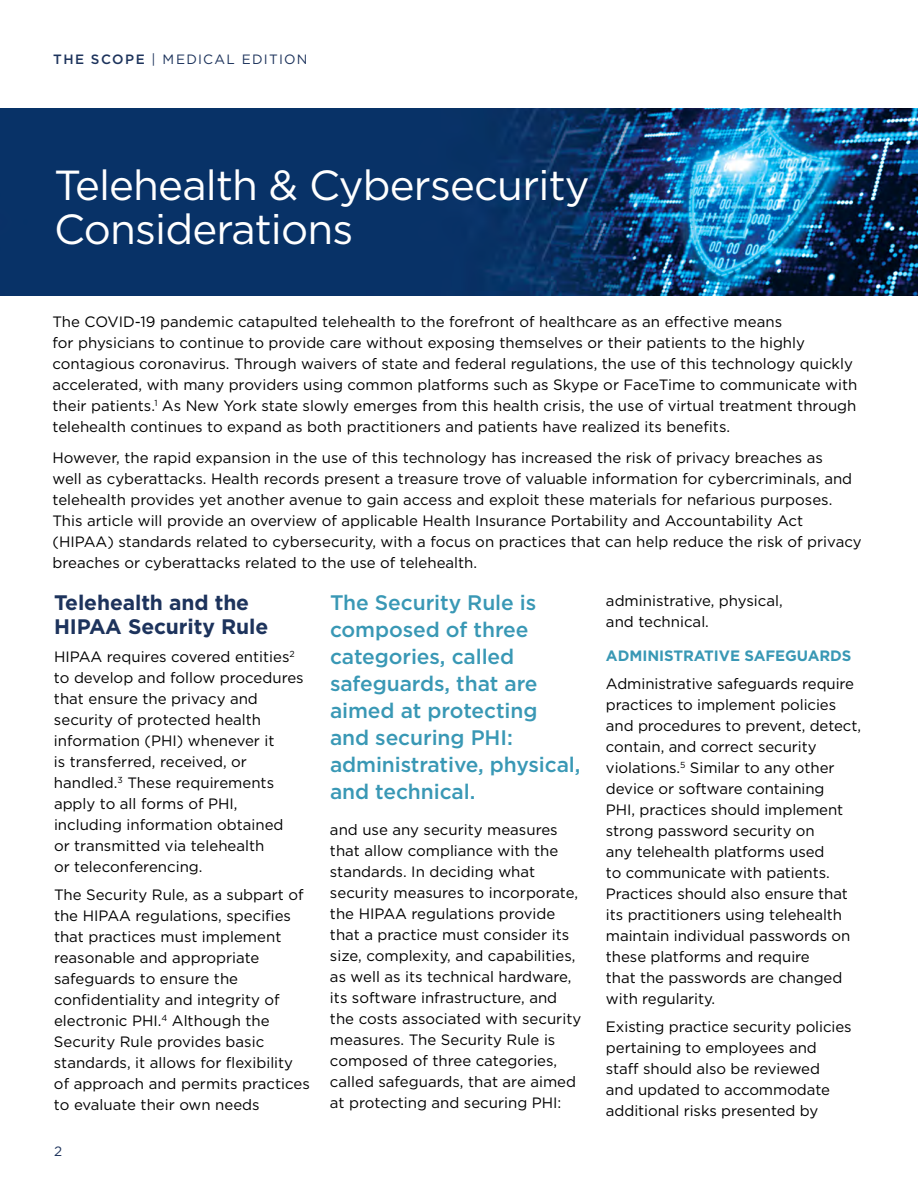
<style>
.page{position:relative;width:918px;height:1188px;background:#fff}
.page>*{position:absolute;margin:0;border:0;box-sizing:border-box;transform-origin:0 0}
.t1{font:42px/45px "Gotham";letter-spacing:-.02em;color:#fff}
.t2{font:500 21px/27px "Gotham";letter-spacing:-.005em;color:#3998b5}
.t3{font:700 21px/24px "Gotham";letter-spacing:-.005em;color:#1d335c}
.t4{font:15px/21px "Gotham";color:#000}
.t5{font:700 15px "Gotham";letter-spacing:-.005em;color:#3998b5}
.t6{font:13.5px "Gotham";letter-spacing:.1em;color:#1d335c}
.s1{font-weight:500}
</style>
<div class="page">
<img style="left:0;top:108px;width:918px;height:188px">
<p class="t6" style="left:53px;top:51px;width:256px"><span class="s1">THE SCOPE</span> | MEDICAL EDITION</p>
<h1 class="t1" style="left:54px;top:162px;width:537px">Telehealth &amp; Cybersecurity<br>Considerations</h1>
<p class="t4" style="left:52px;top:311px;width:806px">The COVID-19 pandemic catapulted telehealth to the forefront of healthcare as an effective means<br>for physicians to continue to provide care without exposing themselves or their patients to the highly contagious coronavirus. Through waivers of state and federal regulations, the use of this technology quickly accelerated, with many providers using common platforms such as Skype or FaceTime to communicate with their patients.<sup>1</sup> As New York state slowly emerges from this health crisis, the use of virtual treatment through telehealth continues to expand as both practitioners and patients have realized its benefits.</p>
<p class="t4" style="left:53px;top:447px;width:811px">However, the rapid expansion in the use of this technology has increased the risk of privacy breaches as<br>well as cyberattacks. Health records present a treasure trove of valuable information for cybercriminals, and telehealth provides yet another avenue to gain access and exploit these materials for nefarious purposes.<br>This article will provide an overview of applicable Health Insurance Portability and Accountability Act (HIPAA) standards related to cybersecurity, with a focus on practices that can help reduce the risk of privacy breaches or cyberattacks related to the use of telehealth.</p>
<h2 class="t2" style="left:330px;top:589px;width:252px">The Security Rule is composed of three categories, called safeguards, that are aimed at protecting and securing PHI: administrative, physical, and technical.</h2>
<p class="t4" style="left:606px;top:590px;width:178px">administrative, physical, and technical.</p>
<p class="t5" style="left:606px;top:647px;width:247px">ADMINISTRATIVE SAFEGUARDS</p>
<p class="t4" style="left:606px;top:673px;width:257px">Administrative safeguards require practices to implement policies and procedures to prevent, detect, contain, and correct security violations.<sup>5</sup> Similar to any other device or software containing<br>PHI, practices should implement strong password security on<br>any telehealth platforms used<br>to communicate with patients.<br>Practices should also ensure that its practitioners using telehealth maintain individual passwords on these platforms and require<br>that the passwords are changed with regularity.</p>
<p class="t4" style="left:606px;top:1016px;width:247px">Existing practice security policies pertaining to employees and staff should also be reviewed<br>and updated to accommodate additional risks presented by</p>
<h2 class="t3" style="left:54px;top:591px;width:216px">Telehealth and the<br>HIPAA Security Rule</h2>
<p class="t4" style="left:54px;top:646px;width:251px">HIPAA requires covered entities<sup>2 </sup>to develop and follow procedures that ensure the privacy and security of protected health information (PHI) whenever it<br>is transferred, received, or handled.<sup>3</sup> These requirements apply to all forms of PHI, including information obtained<br>or transmitted via telehealth<br>or teleconferencing.</p>
<p class="t4" style="left:54px;top:884px;width:257px">The Security Rule, as a subpart of the HIPAA regulations, specifies that practices must implement reasonable and appropriate safeguards to ensure the confidentiality and integrity of electronic PHI.<sup>4</sup> Although the<br>Security Rule provides basic standards, it allows for flexibility of approach and permits practices to evaluate their own needs</p>
<p class="t4" style="left:330px;top:820px;width:253px">and use any security measures that allow compliance with the standards. In deciding what security measures to incorporate, the HIPAA regulations provide that a practice must consider its size, complexity, and capabilities, as well as its technical hardware, its software infrastructure, and the costs associated with security measures. The Security Rule is composed of three categories, called safeguards, that are aimed at protecting and securing PHI:</p>
<p class="t6" style="left:54px;top:1143px;width:10px">2</p>
</div>
